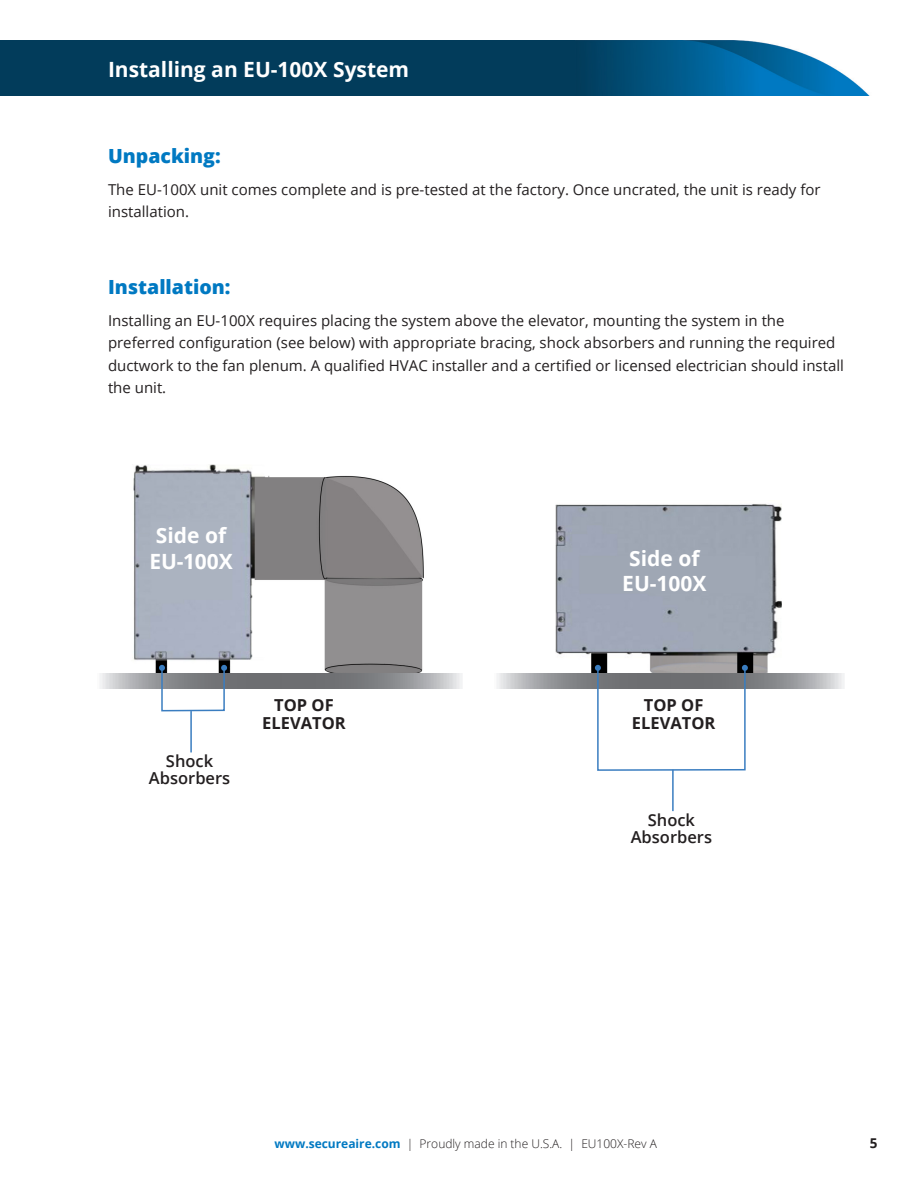
<style>
.page{position:relative;width:918px;height:1188px;background:#fff}
.page>*{position:absolute;margin:0;border:0;box-sizing:border-box;transform-origin:0 0}
.t1{font:700 21px "Open Sans";color:#fff}
.Subhead-2{font:800 19.5px "Open Sans";color:#0079c2}
.t2{font:600 16.5px/17.2px "Open Sans";color:#231f20;text-align:center}
.t3{font:700 16.5px/18px "Open Sans";color:#231f20;text-align:center}
.Body_Copy{font:15px/22.5px "Open Sans";color:#231f20}
.t4{font:700 13.5px "Open Sans";color:#231f20}
.t5{font:300 12px "Open Sans";color:#231f20}
.s1{font-weight:700;color:#0079c2}
</style>
<div class="page">
<div style="left:0;top:40px;width:656px;height:56px;background:#023c5b"></div>
<img style="left:598px;top:40px;width:272px;height:56px">
<img style="left:129px;top:464px;width:300px;height:210px">
<img style="left:555px;top:504px;width:227px;height:170px">
<svg style="left:100px;top:674px;width:362px;height:15px"></svg>
<svg style="left:497px;top:674px;width:347px;height:15px"></svg>
<div style="left:161px;top:667px;width:64px;height:44px;border:2px solid #3a7dc0"></div>
<svg style="left:159px;top:665px;width:6px;height:6px"></svg>
<svg style="left:221px;top:665px;width:6px;height:6px"></svg>
<hr style="left:190px;top:711px;width:2px;height:41px;background:#3a7dc0">
<hr style="left:672px;top:770px;width:2px;height:41px;background:#3a7dc0">
<div style="left:597px;top:667px;width:149px;height:104px;border:2px solid #3a7dc0"></div>
<svg style="left:595px;top:665px;width:6px;height:6px"></svg>
<svg style="left:742px;top:665px;width:6px;height:6px"></svg>
<p class="t1" style="left:108px;top:54px;width:303px">Installing an EU-100X System</p>
<p class="Subhead-2" style="left:108px;top:142px;width:114px">Unpacking:</p>
<p class="Body_Copy" style="left:108px;top:178px;width:714px">The EU-100X unit comes complete and is pre-tested at the factory. Once uncrated, the unit is ready for installation.</p>
<p class="Subhead-2" style="left:108px;top:272px;width:124px">Installation:</p>
<p class="Body_Copy" style="left:108px;top:309px;width:737px">Installing an EU-100X requires placing the system above the elevator, mounting the system in the preferred configuration (see below) with appropriate bracing, shock absorbers and running the required ductwork to the fan plenum. A qualified HVAC installer and a certified or licensed electrician should install the unit.</p>
<p class="t1" style="left:156px;top:521px;width:72px">Side of</p>
<p class="t1" style="left:149px;top:546px;width:85px">EU-100X</p>
<p class="t1" style="left:629px;top:544px;width:72px">Side of</p>
<p class="t1" style="left:622px;top:569px;width:86px">EU-100X</p>
<p class="t2" style="left:149px;top:752px;width:83px">Shock<br>Absorbers</p>
<p class="t3" style="left:262px;top:696px;width:85px">TOP OF<br>ELEVATOR</p>
<p class="t3" style="left:632px;top:696px;width:85px">TOP OF<br>ELEVATOR</p>
<p class="t2" style="left:631px;top:811px;width:83px">Shock<br>Absorbers</p>
<p class="t5" style="left:275px;top:1135px;width:384px"><span class="s1">www.secureaire.com</span> | Proudly made in the U.S.A. | EU100X-Rev A</p>
<p class="t4" style="left:870px;top:1133px;width:9px">5</p>
</div>
